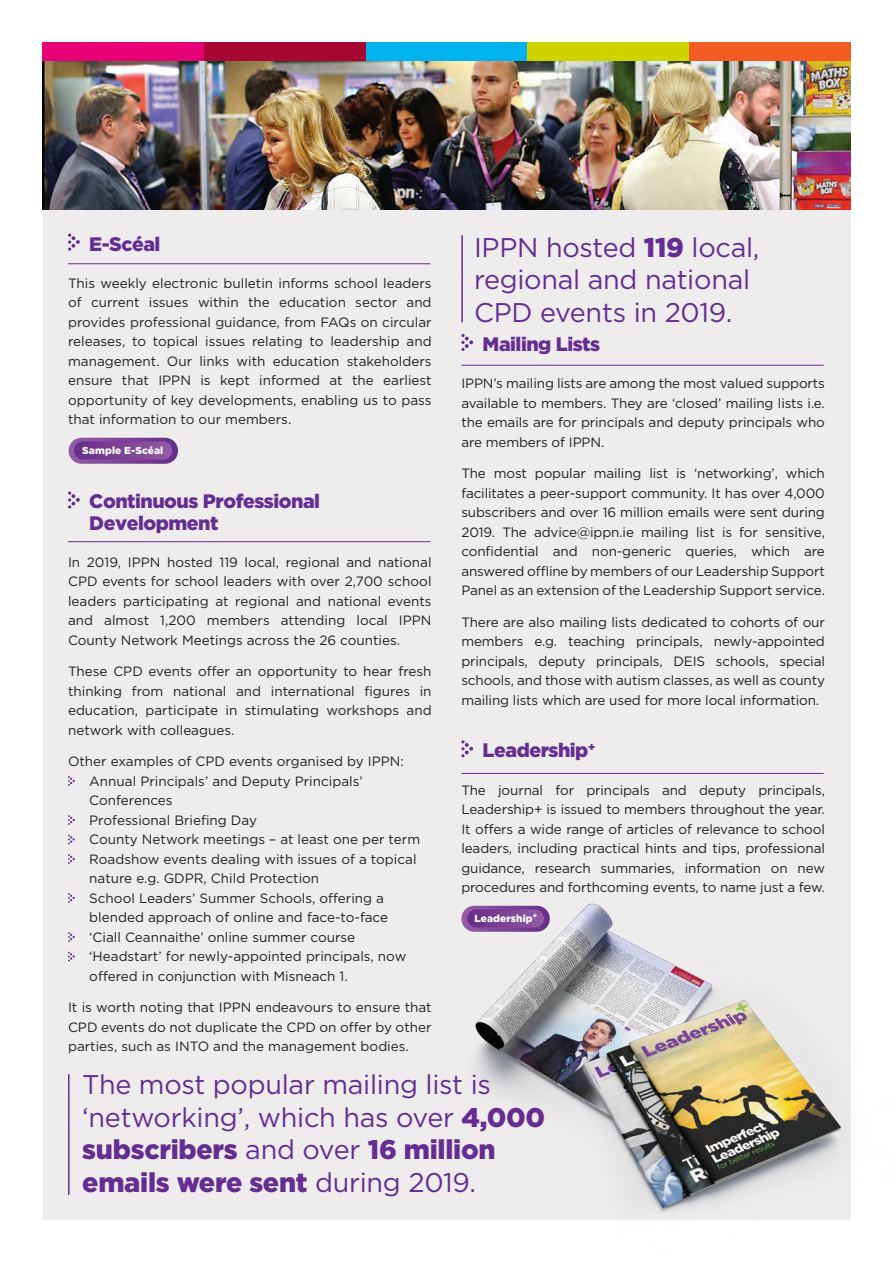
<style>
.page{position:relative;width:893px;height:1263px;background:#fff}
.page>*{position:absolute;margin:0;border:0;box-sizing:border-box;transform-origin:0 0}
.t1{font:27px/32.4px "Gotham";letter-spacing:-.01em;color:#652d91}
.Heading_4{font:900 19.5px/21px "Gotham";letter-spacing:-.025em;color:#652d91}
.List_Paragraph{font:13.5px/19.5px "Gotham";color:#231f20;text-align:justify}
.t2{font:900 10.2px "Gotham";letter-spacing:.01em;color:#fff}
.s1{font-weight:900}
</style>
<div class="page">
<div style="left:43px;top:43px;width:807px;height:1177px;background:#eeecec"></div>
<div style="left:689px;top:43px;width:161px;height:19px;background:#f25b21"></div>
<div style="left:527px;top:43px;width:162px;height:19px;background:#cfd400"></div>
<div style="left:366px;top:43px;width:161px;height:19px;background:#00b3ee"></div>
<div style="left:204px;top:43px;width:162px;height:19px;background:#a60733"></div>
<div style="left:43px;top:43px;width:161px;height:19px;background:#e60275"></div>
<svg style="left:68px;top:234px;width:12px;height:17px"></svg>
<svg style="left:68px;top:491px;width:12px;height:17px"></svg>
<svg style="left:68px;top:776px;width:7px;height:10px"></svg>
<svg style="left:68px;top:815px;width:7px;height:10px"></svg>
<svg style="left:68px;top:835px;width:7px;height:9px"></svg>
<svg style="left:68px;top:854px;width:7px;height:10px"></svg>
<svg style="left:68px;top:893px;width:7px;height:10px"></svg>
<svg style="left:68px;top:932px;width:7px;height:10px"></svg>
<svg style="left:68px;top:952px;width:7px;height:9px"></svg>
<svg style="left:461px;top:334px;width:12px;height:17px"></svg>
<svg style="left:461px;top:740px;width:12px;height:17px"></svg>
<hr style="left:68px;top:263px;width:362px;height:1px;background:#652d91">
<hr style="left:461px;top:365px;width:363px;height:1px;background:#652d91">
<hr style="left:461px;top:773px;width:363px;height:1px;background:#652d91">
<hr style="left:68px;top:541px;width:362px;height:1px;background:#652d91">
<img style="left:467px;top:903px;width:225px;height:200px">
<img style="left:575px;top:974px;width:276px;height:246px">
<hr style="left:68px;top:1074px;width:2px;height:121px;background:#652d91">
<hr style="left:461px;top:235px;width:2px;height:87px;background:#652d91">
<svg style="left:461px;top:906px;width:89px;height:26px"></svg>
<div style="left:467px;top:909px;width:77px;height:18px;background:linear-gradient(to right,#652c88,#945ba4);border-radius:9px"></div>
<div style="left:69px;top:438px;width:109px;height:26px;background:linear-gradient(to right,#945ba4,#672f8a);border-radius:13px"></div>
<div style="left:74px;top:441px;width:98px;height:19px;background:linear-gradient(to right,#652d89,#935aa4);border-radius:9px"></div>
<img style="left:43px;top:62px;width:807px;height:147px">
<p class="Heading_4" style="left:89px;top:233px;width:73px">E-Scéal</p>
<p class="List_Paragraph" style="left:68px;top:273px;width:365px">This weekly electronic bulletin informs school leaders of current issues within the education sector and provides professional guidance, from FAQs on circular releases, to topical issues relating to leadership and management. Our links with education stakeholders ensure that IPPN is kept informed at the earliest opportunity of key developments, enabling us to pass that information to our members.</p>
<p class="t2" style="left:82px;top:443px;width:83px">Sample E-Scéal</p>
<p class="Heading_4" style="left:89px;top:491px;width:232px">Continuous Professional<br>Development</p>
<p class="List_Paragraph" style="left:68px;top:552px;width:365px">In 2019, IPPN hosted 119 local, regional and national CPD events for school leaders with over 2,700 school leaders participating at regional and national events and almost 1,200 members attending local IPPN County Network Meetings across the 26 counties.</p>
<p class="List_Paragraph" style="left:68px;top:661px;width:365px">These CPD events offer an opportunity to hear fresh thinking from national and international figures in education, participate in stimulating workshops and network with colleagues.</p>
<p class="List_Paragraph" style="left:68px;top:751px;width:337px">Other examples of CPD events organised by IPPN:</p>
<p class="List_Paragraph" style="left:89px;top:771px;width:275px">Annual Principals’ and Deputy Principals’<br>Conferences</p>
<p class="List_Paragraph" style="left:89px;top:810px;width:169px">Professional Briefing Day</p>
<p class="List_Paragraph" style="left:89px;top:829px;width:332px">County Network meetings – at least one per term</p>
<p class="List_Paragraph" style="left:89px;top:849px;width:329px">Roadshow events dealing with issues of a topical nature e.g. GDPR, Child Protection</p>
<p class="List_Paragraph" style="left:89px;top:888px;width:300px">School Leaders’ Summer Schools, offering a blended approach of online and face-to-face</p>
<p class="List_Paragraph" style="left:89px;top:927px;width:267px">‘Ciall Ceannaithe’ online summer course</p>
<p class="List_Paragraph" style="left:89px;top:946px;width:318px">‘Headstart’ for newly-appointed principals, now offered in conjunction with Misneach 1.</p>
<p class="List_Paragraph" style="left:68px;top:997px;width:365px">It is worth noting that IPPN endeavours to ensure that CPD events do not duplicate the CPD on offer by other parties, such as INTO and the management bodies.</p>
<p class="t1" style="left:474px;top:231px;width:287px">IPPN hosted <span class="s1">119</span> local, regional and national<br>CPD events in 2019.</p>
<p class="Heading_4" style="left:483px;top:333px;width:119px">Mailing Lists</p>
<p class="List_Paragraph" style="left:461px;top:373px;width:365px">IPPN’s mailing lists are among the most valued supports available to members. They are ‘closed’ mailing lists i.e. the emails are for principals and deputy principals who are members of IPPN.</p>
<p class="List_Paragraph" style="left:461px;top:463px;width:365px">The most popular mailing list is ‘networking’, which facilitates a peer-support community. It has over 4,000 subscribers and over 16 million emails were sent during 2019. The advice@ippn.ie mailing list is for sensitive, confidential and non-generic queries, which are answered offline by members of our Leadership Support Panel as an extension of the Leadership Support service.</p>
<p class="List_Paragraph" style="left:461px;top:612px;width:365px">There are also mailing lists dedicated to cohorts of our members e.g. teaching principals, newly-appointed principals, deputy principals, DEIS schools, special schools, and those with autism classes, as well as county mailing lists which are used for more local information.</p>
<p class="Heading_4" style="left:483px;top:740px;width:114px">Leadership<sup>+</sup></p>
<p class="List_Paragraph" style="left:461px;top:780px;width:365px">The journal for principals and deputy principals, Leadership+ is issued to members throughout the year.<br>It offers a wide range of articles of relevance to school leaders, including practical hints and tips, professional guidance, research summaries, information on new procedures and forthcoming events, to name just a few.</p>
<p class="t2" style="left:475px;top:911px;width:64px">Leadership<sup>+</sup></p>
<p class="t1" style="left:82px;top:1068px;width:465px">The most popular mailing list is ‘networking’, which has over <span class="s1">4,000 subscribers</span> and over <span class="s1">16 million emails were sent</span> during 2019.</p>
</div>
